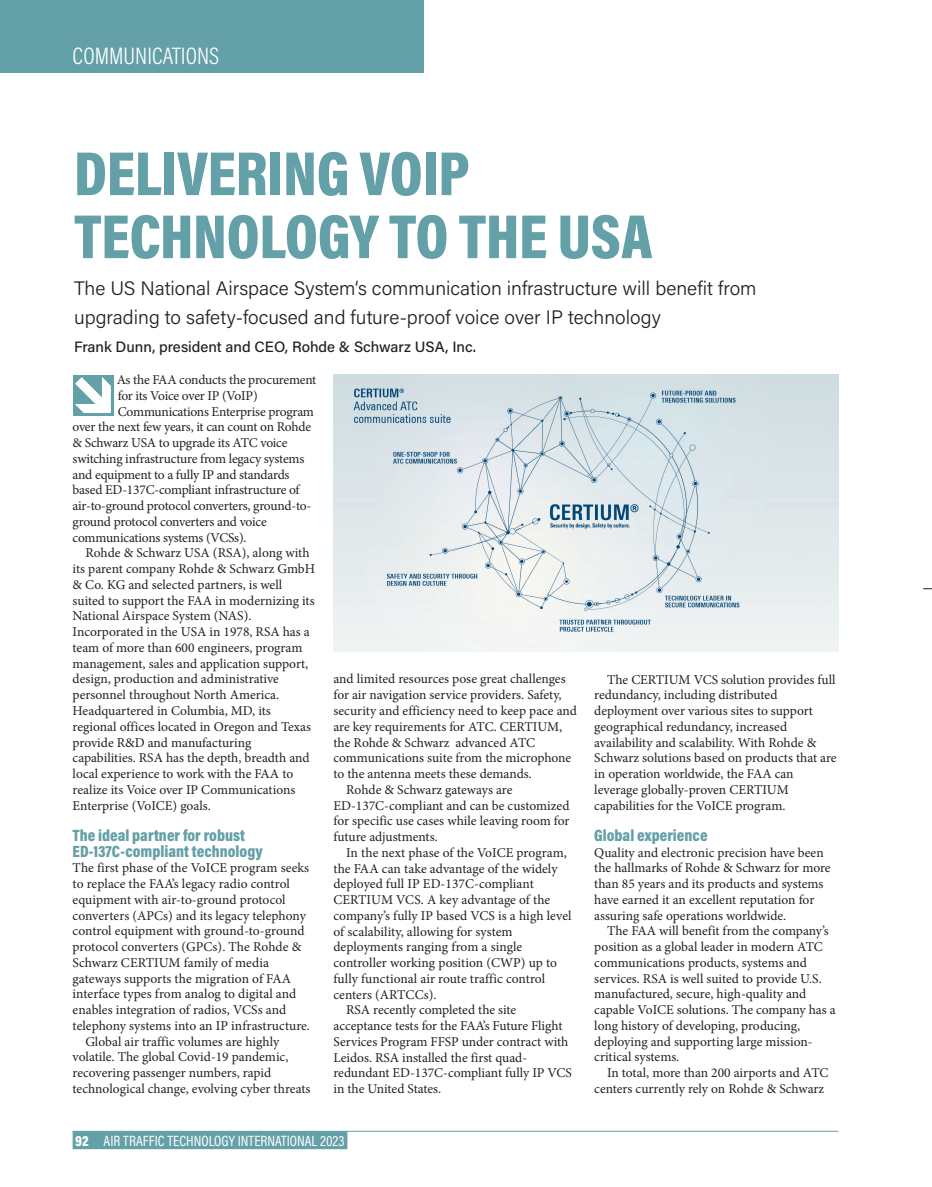
<style>
.page{position:relative;width:932px;height:1187px;background:#fff}
.page>*{position:absolute;margin:0;border:0;box-sizing:border-box;transform-origin:0 0}
.t1{font:900 63px/63px "Acumin Pro Cond";letter-spacing:-.005em;color:#64a0a7}
.t2{font:300 24px "Acumin Pro Cond";color:#fff}
.t3{font:300 19.5px/28.5px "Acumin Pro";color:#231f20}
.t4{font:900 16.5px/15.8px "Acumin Pro Cond";color:#64a0a7}
.t5{font:500 15px "Acumin Pro";color:#231f20}
.t6{font:15px "Acumin Pro Cond";color:#fff}
.t7{font:13.5px/15.8px "Minion Pro";color:#231f20}
.t8{font:13.5px "Minion Pro";letter-spacing:-.02em;color:#231f20}
.t9{font:13.5px "Minion Pro";letter-spacing:-.025em;color:#231f20}
.s1{font-weight:900}
</style>
<div class="page">
<div style="left:73px;top:375px;width:40px;height:41px;background:#64a0a7"></div>
<svg style="left:75px;top:377px;width:36px;height:36px"></svg>
<img style="left:333px;top:375px;width:505px;height:277px">
<hr style="left:73px;top:1131px;width:765px;height:1px;background:#64a0a7">
<div style="left:73px;top:1131px;width:274px;height:18px;background:#64a0a7"></div>
<div style="left:0;top:0;width:423px;height:73px;background:#64a0a7"></div>
<p class="t2" style="left:73px;top:40px;width:148px">COMMUNICATIONS</p>
<h2 class="t2" style="left:73px;top:40px;width:115px">MANAGEMENT</h2>
<p class="t1" style="left:74px;top:140px;width:580px">DELIVERING VOIP<br>TECHNOLOGY TO THE USA</p>
<p class="t3" style="left:74px;top:273px;width:684px">The US National Airspace System‘s communication infrastructure will benefit from upgrading to safety-focused and future-proof voice over IP technology</p>
<p class="t5" style="left:74px;top:336px;width:403px">Frank Dunn, president and CEO, Rohde &amp; Schwarz USA, Inc.</p>
<p class="t8" style="left:117px;top:371px;width:201px">As the FAA conducts the procurement</p>
<p class="t9" style="left:118px;top:387px;width:141px">for its Voice over IP (VoIP)</p>
<p class="t7" style="left:118px;top:404px;width:198px">Communications Enterprise program</p>
<p class="t8" style="left:73px;top:418px;width:240px">over the next few years, it can count on Rohde</p>
<p class="t7" style="left:73px;top:435px;width:216px">&amp; Schwarz USA to upgrade its ATC voice</p>
<p class="t7" style="left:73px;top:451px;width:233px">switching infrastructure from legacy systems</p>
<p class="t8" style="left:73px;top:465px;width:218px">and equipment to a fully IP and standards</p>
<p class="t7" style="left:73px;top:482px;width:228px">based ED-137C-compliant infrastructure of</p>
<p class="t8" style="left:73px;top:497px;width:240px">air-to-ground protocol converters, ground-to-</p>
<p class="t8" style="left:73px;top:513px;width:196px">ground protocol converters and voice</p>
<p class="t7" style="left:73px;top:530px;width:175px">communications systems (VCSs).</p>
<p class="t7" style="left:85px;top:545px;width:226px">Rohde &amp; Schwarz USA (RSA), along with</p>
<p class="t7" style="left:73px;top:561px;width:244px">its parent company Rohde &amp; Schwarz GmbH</p>
<p class="t7" style="left:73px;top:577px;width:211px">&amp; Co. KG and selected partners, is well</p>
<p class="t7" style="left:73px;top:593px;width:244px">suited to support the FAA in modernizing its</p>
<p class="t7" style="left:73px;top:608px;width:180px">National Airspace System (NAS).</p>
<p class="t7" style="left:73px;top:624px;width:239px">Incorporated in the USA in 1978, RSA has a</p>
<p class="t7" style="left:73px;top:640px;width:231px">team of more than 600 engineers, program</p>
<p class="t7" style="left:73px;top:656px;width:237px">management, sales and application support,</p>
<p class="t7" style="left:73px;top:671px;width:208px">design, production and administrative</p>
<p class="t7" style="left:73px;top:687px;width:208px">personnel throughout North America.</p>
<p class="t7" style="left:73px;top:703px;width:200px">Headquartered in Columbia, MD, its</p>
<p class="t7" style="left:73px;top:719px;width:240px">regional offices located in Oregon and Texas</p>
<p class="t7" style="left:73px;top:734px;width:180px">provide R&amp;D and manufacturing</p>
<p class="t7" style="left:73px;top:750px;width:238px">capabilities. RSA has the depth, breadth and</p>
<p class="t7" style="left:73px;top:766px;width:222px">local experience to work with the FAA to</p>
<p class="t7" style="left:73px;top:782px;width:224px">realize its Voice over IP Communications</p>
<p class="t7" style="left:73px;top:797px;width:140px">Enterprise (VoICE) goals.</p>
<p class="t4" style="left:73px;top:827px;width:191px">The ideal partner for robust<br>ED-137C-compliant technology</p>
<p class="t7" style="left:73px;top:860px;width:238px">The first phase of the VoICE program seeks</p>
<p class="t7" style="left:73px;top:876px;width:219px">to replace the FAA’s legacy radio control</p>
<p class="t7" style="left:73px;top:892px;width:215px">equipment with air-to-ground protocol</p>
<p class="t7" style="left:73px;top:908px;width:235px">converters (APCs) and its legacy telephony</p>
<p class="t7" style="left:73px;top:923px;width:233px">control equipment with ground-to-ground</p>
<p class="t7" style="left:73px;top:939px;width:230px">protocol converters (GPCs). The Rohde &amp;</p>
<p class="t7" style="left:73px;top:955px;width:198px">Schwarz CERTIUM family of media</p>
<p class="t7" style="left:73px;top:971px;width:220px">gateways supports the migration of FAA</p>
<p class="t7" style="left:73px;top:986px;width:225px">interface types from analog to digital and</p>
<p class="t7" style="left:73px;top:1002px;width:215px">enables integration of radios, VCSs and</p>
<p class="t7" style="left:73px;top:1018px;width:239px">telephony systems into an IP infrastructure.</p>
<p class="t7" style="left:85px;top:1034px;width:195px">Global air traffic volumes are highly</p>
<p class="t7" style="left:73px;top:1049px;width:217px">volatile. The global Covid-19 pandemic,</p>
<p class="t7" style="left:73px;top:1065px;width:200px">recovering passenger numbers, rapid</p>
<p class="t7" style="left:73px;top:1081px;width:239px">technological change, evolving cyber threats</p>
<p class="t7" style="left:333px;top:671px;width:234px">and limited resources pose great challenges</p>
<p class="t7" style="left:333px;top:687px;width:230px">for air navigation service providers. Safety,</p>
<p class="t7" style="left:333px;top:703px;width:245px">security and efficiency need to keep pace and</p>
<p class="t7" style="left:333px;top:719px;width:230px">are key requirements for ATC. CERTIUM,</p>
<p class="t7" style="left:333px;top:734px;width:203px">the Rohde &amp; Schwarz advanced ATC</p>
<p class="t7" style="left:333px;top:750px;width:239px">communications suite from the microphone</p>
<p class="t7" style="left:333px;top:766px;width:200px">to the antenna meets these demands.</p>
<p class="t7" style="left:346px;top:782px;width:168px">Rohde &amp; Schwarz gateways are</p>
<p class="t7" style="left:333px;top:797px;width:237px">ED-137C-compliant and can be customized</p>
<p class="t7" style="left:333px;top:813px;width:238px">for specific use cases while leaving room for</p>
<p class="t7" style="left:333px;top:829px;width:106px">future adjustments.</p>
<p class="t7" style="left:346px;top:845px;width:222px">In the next phase of the VoICE program,</p>
<p class="t7" style="left:333px;top:860px;width:226px">the FAA can take advantage of the widely</p>
<p class="t7" style="left:333px;top:876px;width:202px">deployed full IP ED-137C-compliant</p>
<p class="t7" style="left:333px;top:892px;width:218px">CERTIUM VCS. A key advantage of the</p>
<p class="t7" style="left:333px;top:908px;width:240px">company’s fully IP based VCS is a high level</p>
<p class="t7" style="left:333px;top:923px;width:181px">of scalability, allowing for system</p>
<p class="t7" style="left:333px;top:939px;width:190px">deployments ranging from a single</p>
<p class="t7" style="left:333px;top:955px;width:225px">controller working position (CWP) up to</p>
<p class="t7" style="left:333px;top:971px;width:213px">fully functional air route traffic control</p>
<p class="t7" style="left:333px;top:986px;width:105px">centers (ARTCCs).</p>
<p class="t7" style="left:346px;top:1002px;width:172px">RSA recently completed the site</p>
<p class="t7" style="left:333px;top:1018px;width:231px">acceptance tests for the FAA’s Future Flight</p>
<p class="t7" style="left:333px;top:1034px;width:236px">Services Program FFSP under contract with</p>
<p class="t7" style="left:333px;top:1049px;width:195px">Leidos. RSA installed the first quad-</p>
<p class="t7" style="left:333px;top:1065px;width:240px">redundant ED-137C-compliant fully IP VCS</p>
<p class="t7" style="left:333px;top:1081px;width:109px">in the United States.</p>
<p class="t6" style="left:75px;top:1131px;width:271px"><span class="s1">92</span> AIR TRAFFIC TECHNOLOGY INTERNATIONAL 2023</p>
<p class="t7" style="left:594px;top:671px;width:244px;text-indent:13px">The CERTIUM VCS solution provides full redundancy, including distributed deployment over various sites to support geographical redundancy, increased availability and scalability. With Rohde &amp; Schwarz solutions based on products that are in operation worldwide, the FAA can leverage globally-proven CERTIUM capabilities for the VoICE program.</p>
<p class="t4" style="left:594px;top:827px;width:115px">Global experience</p>
<p class="t7" style="left:594px;top:845px;width:231px">Quality and electronic precision have been</p>
<p class="t7" style="left:594px;top:860px;width:238px">the hallmarks of Rohde &amp; Schwarz for more</p>
<p class="t7" style="left:594px;top:876px;width:231px">than 85 years and its products and systems</p>
<p class="t7" style="left:594px;top:892px;width:222px">have earned it an excellent reputation for</p>
<p class="t7" style="left:594px;top:908px;width:193px">assuring safe operations worldwide.</p>
<p class="t7" style="left:607px;top:923px;width:223px">The FAA will benefit from the company’s</p>
<p class="t7" style="left:594px;top:939px;width:230px">position as a global leader in modern ATC</p>
<p class="t7" style="left:594px;top:955px;width:214px">communications products, systems and</p>
<p class="t7" style="left:594px;top:971px;width:229px">services. RSA is well suited to provide U.S.</p>
<p class="t7" style="left:594px;top:986px;width:214px">manufactured, secure, high-quality and</p>
<p class="t7" style="left:594px;top:1002px;width:243px">capable VoICE solutions. The company has a</p>
<p class="t7" style="left:594px;top:1018px;width:207px">long history of developing, producing,</p>
<p class="t7" style="left:594px;top:1034px;width:220px">deploying and supporting large mission-</p>
<p class="t7" style="left:594px;top:1049px;width:87px">critical systems.</p>
<p class="t7" style="left:607px;top:1065px;width:223px">In total, more than 200 airports and ATC</p>
<p class="t7" style="left:594px;top:1081px;width:231px">centers currently rely on Rohde &amp; Schwarz</p>
</div>
